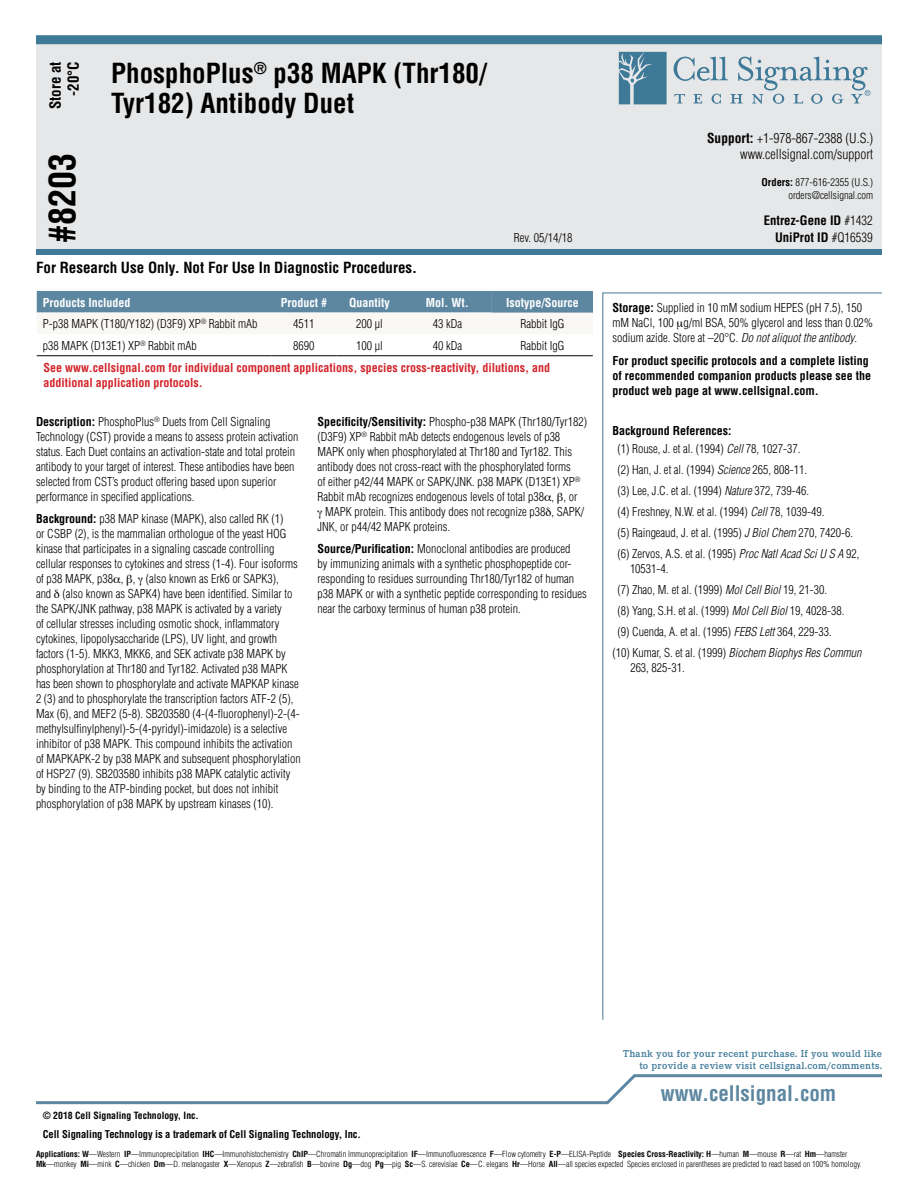
<style>
.page{position:relative;width:918px;height:1188px;background:#fff}
.page>*{position:absolute;margin:0;border:0;box-sizing:border-box;transform-origin:0 0}
.t1{font:700 condensed 36px "Helvetica";color:#000}
.t2{font:700 condensed 27px/30px "Helvetica";color:#000}
.t3{font:700 condensed 21px "Helvetica";color:#5d87a1}
.t4{font:700 condensed 15px/18px "Helvetica";color:#000;text-align:right}
.t5{font:300 condensed 13.5px/16.2px "Helvetica";color:#000;text-align:right}
.t6{font:700 condensed 12.75px "Helvetica";color:#000}
.t7{font:300 condensed 12px/15px "Helvetica";color:#000}
.t8{font:700 condensed 12px/15px "Helvetica";color:#d2232a}
.t9{font:700 condensed 12px/15px "Helvetica";color:#000}
.t10{font:700 condensed 12px "Helvetica";color:#fff}
.t11{font:600 10.5px/12px "Corporate E Pro";letter-spacing:.025em;color:#3e7998;text-align:right}
.t12{font:700 condensed 10.5px "Helvetica";letter-spacing:-.005em;color:#000}
.t13{font:300 condensed 10.5px/12.6px "Helvetica";color:#000;text-align:right}
.t14{font:700 condensed 9.75px "Helvetica";color:#000}
.t15{font:300 condensed 8.25px/9.9px "Helvetica";color:#000}
.s1{font-weight:700}
.s2{font-weight:300}
.s3{font-style:italic}
</style>
<div class="page">
<div style="left:36px;top:43px;width:846px;height:210px;background:#e6e7e8"></div>
<div style="left:36px;top:249px;width:846px;height:6px;background:#3e7998"></div>
<div style="left:36px;top:35px;width:846px;height:9px;background:#3e7998"></div>
<svg style="left:619px;top:52px;width:48px;height:52px;background:#5688a3"></svg>
<svg style="left:674px;top:56px;width:196px;height:48px"></svg>
<svg style="left:36px;top:1074px;width:846px;height:31px"></svg>
<svg style="left:602px;top:292px;width:280px;height:728px"></svg>
<div style="left:37px;top:291px;width:556px;height:22px;background:#5d87a1"></div>
<hr style="left:37px;top:355px;width:235px;height:1px;background:#000">
<hr style="left:272px;top:355px;width:64px;height:1px;background:#000">
<hr style="left:336px;top:355px;width:67px;height:1px;background:#000">
<hr style="left:403px;top:355px;width:89px;height:1px;background:#000">
<hr style="left:492px;top:355px;width:101px;height:1px;background:#000">
<svg style="left:677px;top:322px;width:6px;height:8px"></svg>
<p class="t4" style="left:46px;top:109px;width:49px;rotate:-90deg">Store at -20°C</p>
<h1 class="t1" style="left:40px;top:243px;width:91px;rotate:-90deg">#8203</h1>
<h2 class="t2" style="left:111px;top:58px;width:377px">PhosphoPlus<sup>®</sup> p38 MAPK (Thr180/<br>Tyr182) Antibody Duet</h2>
<p class="t4" style="left:36px;top:258px;width:383px">For Research Use Only. Not For Use In Diagnostic Procedures.</p>
<p class="t5" style="left:707px;top:130px;width:168px"><span class="s1">Support:</span> +1-978-867-2388 (U.S.) www.cellsignal.com/support</p>
<p class="t13" style="left:762px;top:176px;width:113px"><span class="s1">Orders:</span> 877-616-2355 (U.S.) orders@cellsignal.com</p>
<p class="t6" style="left:764px;top:213px;width:111px">Entrez-Gene ID <span class="s2">#1432</span></p>
<p class="t7" style="left:514px;top:230px;width:60px">Rev. 05/14/18</p>
<p class="t6" style="left:775px;top:229px;width:99px">UniProt ID <span class="s2">#Q16539</span></p>
<p class="t10" style="left:43px;top:295px;width:89px">Products Included</p>
<p class="t10" style="left:281px;top:295px;width:48px">Product #</p>
<p class="t10" style="left:349px;top:295px;width:42px">Quantity</p>
<p class="t10" style="left:426px;top:295px;width:44px">Mol. Wt.</p>
<p class="t10" style="left:506px;top:295px;width:74px">Isotype/Source</p>
<p class="t7" style="left:43px;top:316px;width:216px">P-p38 MAPK (T180/Y182) (D3F9) XP<sup>®</sup> Rabbit mAb</p>
<p class="t7" style="left:293px;top:316px;width:23px">4511</p>
<p class="t7" style="left:356px;top:316px;width:28px">200 µl</p>
<p class="t7" style="left:433px;top:316px;width:31px">43 kDa</p>
<p class="t7" style="left:520px;top:316px;width:45px">Rabbit IgG</p>
<p class="t7" style="left:43px;top:338px;width:156px">p38 MAPK (D13E1) XP<sup>®</sup> Rabbit mAb</p>
<p class="t7" style="left:293px;top:338px;width:23px">8690</p>
<p class="t7" style="left:356px;top:338px;width:28px">100 µl</p>
<p class="t7" style="left:433px;top:338px;width:31px">40 kDa</p>
<p class="t7" style="left:520px;top:338px;width:45px">Rabbit IgG</p>
<p class="t8" style="left:43px;top:360px;width:508px">See www.cellsignal.com for individual component applications, species cross-reactivity, dilutions, and additional application protocols.</p>
<p class="t7" style="left:36px;top:414px;width:264px"><span class="s1">Description:</span> PhosphoPlus<sup>®</sup> Duets from Cell Signaling Technology (CST) provide a means to assess protein activation status. Each Duet contains an activation-state and total protein antibody to your target of interest. These antibodies have been selected from CST’s product offering based upon superior performance in specified applications.</p>
<p class="t7" style="left:36px;top:511px;width:266px"><span class="s1">Background:</span> p38 MAP kinase (MAPK), also called RK (1)<br>or CSBP (2), is the mammalian orthologue of the yeast HOG kinase that participates in a signaling cascade controlling cellular responses to cytokines and stress (1-4). Four isoforms of p38 MAPK, p38 , , (also known as Erk6 or SAPK3),<br>and (also known as SAPK4) have been identified. Similar to the SAPK/JNK pathway, p38 MAPK is activated by a variety<br>of cellular stresses including osmotic shock, inflammatory cytokines, lipopolysaccharide (LPS), UV light, and growth factors (1-5). MKK3, MKK6, and SEK activate p38 MAPK by phosphorylation at Thr180 and Tyr182. Activated p38 MAPK has been shown to phosphorylate and activate MAPKAP kinase 2 (3) and to phosphorylate the transcription factors ATF-2 (5), Max (6), and MEF2 (5-8). SB203580 (4-(4-fluorophenyl)-2-(4- methylsulfinylphenyl)-5-(4-pyridyl)-imidazole) is a selective inhibitor of p38 MAPK. This compound inhibits the activation of MAPKAPK-2 by p38 MAPK and subsequent phosphorylation of HSP27 (9). SB203580 inhibits p38 MAPK catalytic activity by binding to the ATP-binding pocket, but does not inhibit phosphorylation of p38 MAPK by upstream kinases (10).</p>
<p class="t7" style="left:318px;top:414px;width:271px"><span class="s1">Specificity/Sensitivity:</span> Phospho-p38 MAPK (Thr180/Tyr182)</p>
<p class="t7" style="left:318px;top:429px;width:244px">(D3F9) XP<sup>®</sup> Rabbit mAb detects endogenous levels of p38</p>
<p class="t7" style="left:318px;top:444px;width:256px">MAPK only when phosphorylated at Thr180 and Tyr182. This</p>
<p class="t7" style="left:318px;top:459px;width:255px">antibody does not cross-react with the phosphorylated forms</p>
<p class="t7" style="left:318px;top:474px;width:264px">of either p42/44 MAPK or SAPK/JNK. p38 MAPK (D13E1) XP<sup>®</sup></p>
<p class="t7" style="left:317px;top:489px;width:262px">Rabbit mAb recognizes endogenous levels of total p38 , , or</p>
<p class="t7" style="left:325px;top:504px;width:261px">MAPK protein. This antibody does not recognize p38 , SAPK/</p>
<p class="t7" style="left:317px;top:519px;width:134px">JNK, or p44/42 MAPK proteins.</p>
<p class="t7" style="left:317px;top:541px;width:271px"><span class="s1">Source/Purification:</span> Monoclonal antibodies are produced<br>by immunizing animals with a synthetic phosphopeptide cor&shy;responding to residues surrounding Thr180/Tyr182 of human p38 MAPK or with a synthetic peptide corresponding to residues near the carboxy terminus of human p38 protein.</p>
<p class="t7" style="left:613px;top:300px;width:262px"><span class="s1">Storage:</span> Supplied in 10 mM sodium HEPES (pH 7.5), 150 mM NaCl, 100 g/ml BSA, 50% glycerol and less than 0.02% sodium azide. Store at –20°C. <span class="s3">Do not aliquot the antibody</span>.</p>
<p class="t9" style="left:613px;top:353px;width:260px">For product specific protocols and a complete listing of recommended companion products please see the product web page at www.cellsignal.com.</p>
<p class="t7" style="left:617px;top:422px;width:185px;line-height:18px;text-indent:-5px"><span class="s1">Background References:<br></span>(1) Rouse, J. et al. (1994) <span class="s3">Cell</span> 78, 1027-37.</p>
<p class="t7" style="left:617px;top:459px;width:244px;line-height:21px">(2) Han, J. et al. (1994) <span class="s3">Science</span> 265, 808-11.<br>(3) Lee, J.C. et al. (1994) <span class="s3">Nature</span> 372, 739-46.<br>(4) Freshney, N.W. et al. (1994) <span class="s3">Cell</span> 78, 1039-49.<br>(5) Raingeaud, J. et al. (1995) <span class="s3">J Biol Chem</span> 270, 7420-6. (6) Zervos, A.S. et al. (1995) <span class="s3">Proc Natl Acad Sci U S A</span> 92,</p>
<p class="t7" style="left:630px;top:561px;width:40px">10531-4.</p>
<p class="t7" style="left:617px;top:582px;width:211px">(7) Zhao, M. et al. (1999) <span class="s3">Mol Cell Biol</span> 19, 21-30.</p>
<p class="t7" style="left:617px;top:603px;width:229px">(8) Yang, S.H. et al. (1999) <span class="s3">Mol Cell Biol</span> 19, 4028-38.</p>
<p class="t7" style="left:617px;top:624px;width:216px">(9) Cuenda, A. et al. (1995) <span class="s3">FEBS Lett</span> 364, 229-33.</p>
<p class="t7" style="left:613px;top:645px;width:251px">(10) Kumar, S. et al. (1999) <span class="s3">Biochem Biophys Res Commun</span></p>
<p class="t7" style="left:630px;top:660px;width:56px">263, 825-31.</p>
<p class="t14" style="left:43px;top:1109px;width:158px">© 2018 Cell Signaling Technology, Inc.</p>
<p class="t12" style="left:43px;top:1128px;width:320px">Cell Signaling Technology is a trademark of Cell Signaling Technology, Inc.</p>
<p class="t11" style="left:623px;top:1047px;width:260px">Thank you for your recent purchase. If you would like to provide a review visit cellsignal.com/comments.</p>
<h3 class="t3" style="left:661px;top:1080px;width:177px">www.cellsignal.com</h3>
<p class="t15" style="left:36px;top:1149px;width:827px"><span class="s1">Applications: W</span>—Western <span class="s1">IP</span>—Immunoprecipitation <span class="s1">IHC</span>—Immunohistochemistry <span class="s1">ChIP</span>—Chromatin Immunoprecipitation <span class="s1">IF</span>—Immunofluorescence <span class="s1">F</span>—Flow cytometry <span class="s1">E-P</span>—ELISA-Peptide <span class="s1">Species Cross-Reactivity: H</span>—human <span class="s1">M</span>—mouse <span class="s1">R</span>—rat <span class="s1">Hm</span>—hamster<br><span class="s1">Mk</span>—monkey <span class="s1">Mi</span>—mink <span class="s1">C</span>—chicken <span class="s1">Dm</span>—D. melanogaster <span class="s1">X</span>—Xenopus <span class="s1">Z</span>—zebrafish <span class="s1">B</span>—bovine <span class="s1">Dg</span>—dog <span class="s1">Pg</span>—pig <span class="s1">Sc</span>—S. cerevisiae <span class="s1">Ce</span>—C. elegans <span class="s1">Hr</span>—Horse <span class="s1">All</span>—all species expected Species enclosed in parentheses are predicted to react based on 100% homology.</p>
</div>
